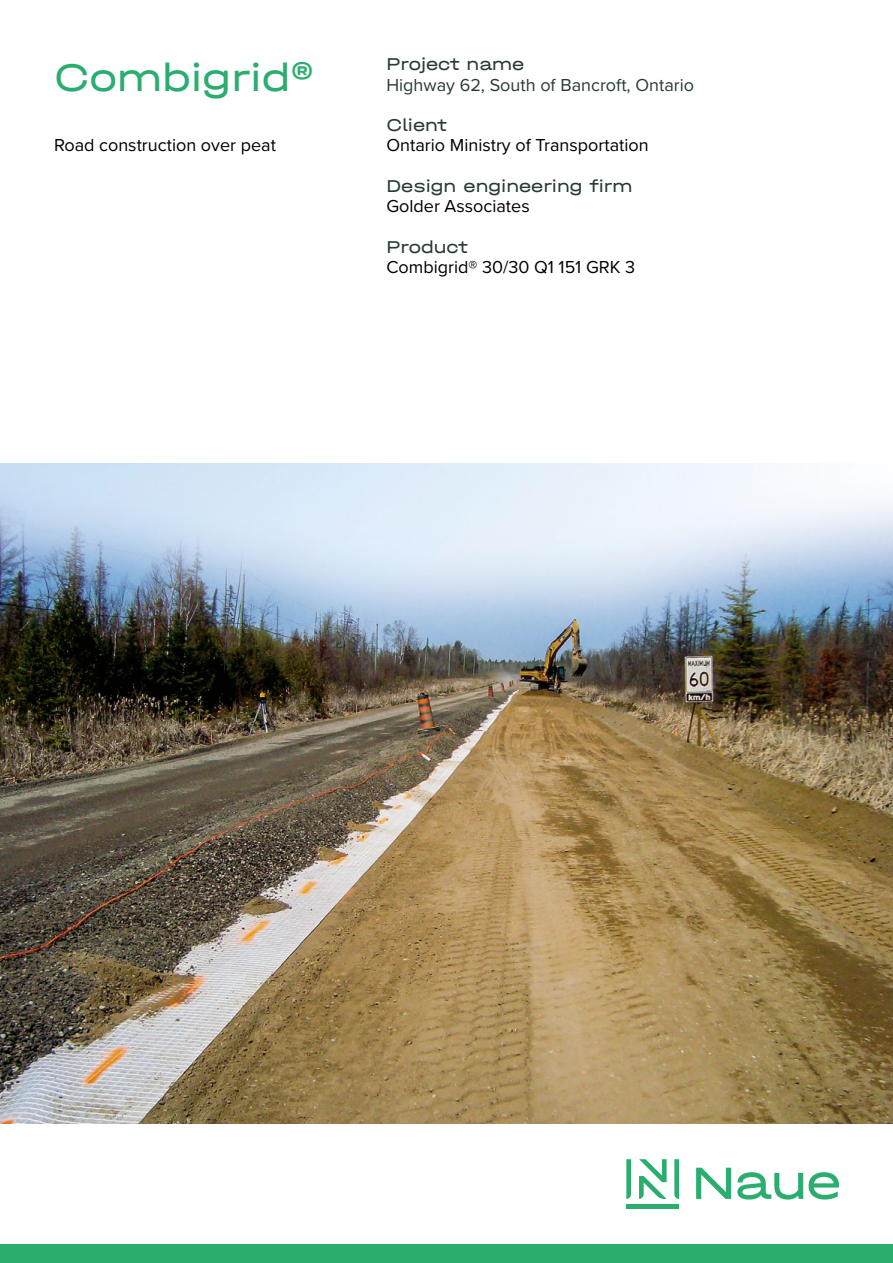
<style>
.page{position:relative;width:893px;height:1263px;background:#fff}
.page>*{position:absolute;margin:0;border:0;box-sizing:border-box;transform-origin:0 0}
.t1{font:40.5px "Halvar Breit";color:#2bad70}
.t2{font:18px "Proxima Nova";color:#000}
.t3{font:18px "Halvar Breit";color:#283c32}
.t4{font:18px "Proxima Nova";color:#283c32}
</style>
<div class="page">
<div style="left:626px;top:1204px;width:53px;height:5px;background:#2bad70"></div>
<svg style="left:626px;top:1159px;width:5px;height:40px"></svg>
<svg style="left:674px;top:1159px;width:5px;height:40px"></svg>
<svg style="left:639px;top:1159px;width:28px;height:40px"></svg>
<svg style="left:737px;top:1172px;width:66px;height:27px"></svg>
<svg style="left:809px;top:1172px;width:30px;height:27px"></svg>
<svg style="left:696px;top:1168px;width:35px;height:31px"></svg>
<div style="left:0;top:1245px;width:893px;height:18px;background:#2bad70"></div>
<img style="left:0;top:463px;width:893px;height:661px">
<h1 class="t1" style="left:54px;top:52px;width:262px">Combigrid®</h1>
<p class="t2" style="left:54px;top:131px;width:224px">Road construction over peat</p>
<p class="t3" style="left:386px;top:53px;width:139px">Project name</p>
<p class="t4" style="left:386px;top:71px;width:309px">Highway 62, South of Bancroft, Ontario</p>
<p class="t3" style="left:386px;top:114px;width:62px">Client</p>
<p class="t2" style="left:386px;top:132px;width:264px">Ontario Ministry of Transportation</p>
<p class="t3" style="left:386px;top:175px;width:248px">Design engineering firm</p>
<p class="t2" style="left:386px;top:193px;width:145px">Golder Associates</p>
<p class="t3" style="left:386px;top:235px;width:83px">Product</p>
<p class="t2" style="left:386px;top:253px;width:250px">Combigrid® 30/30 Q1 151 GRK 3</p>
</div>
